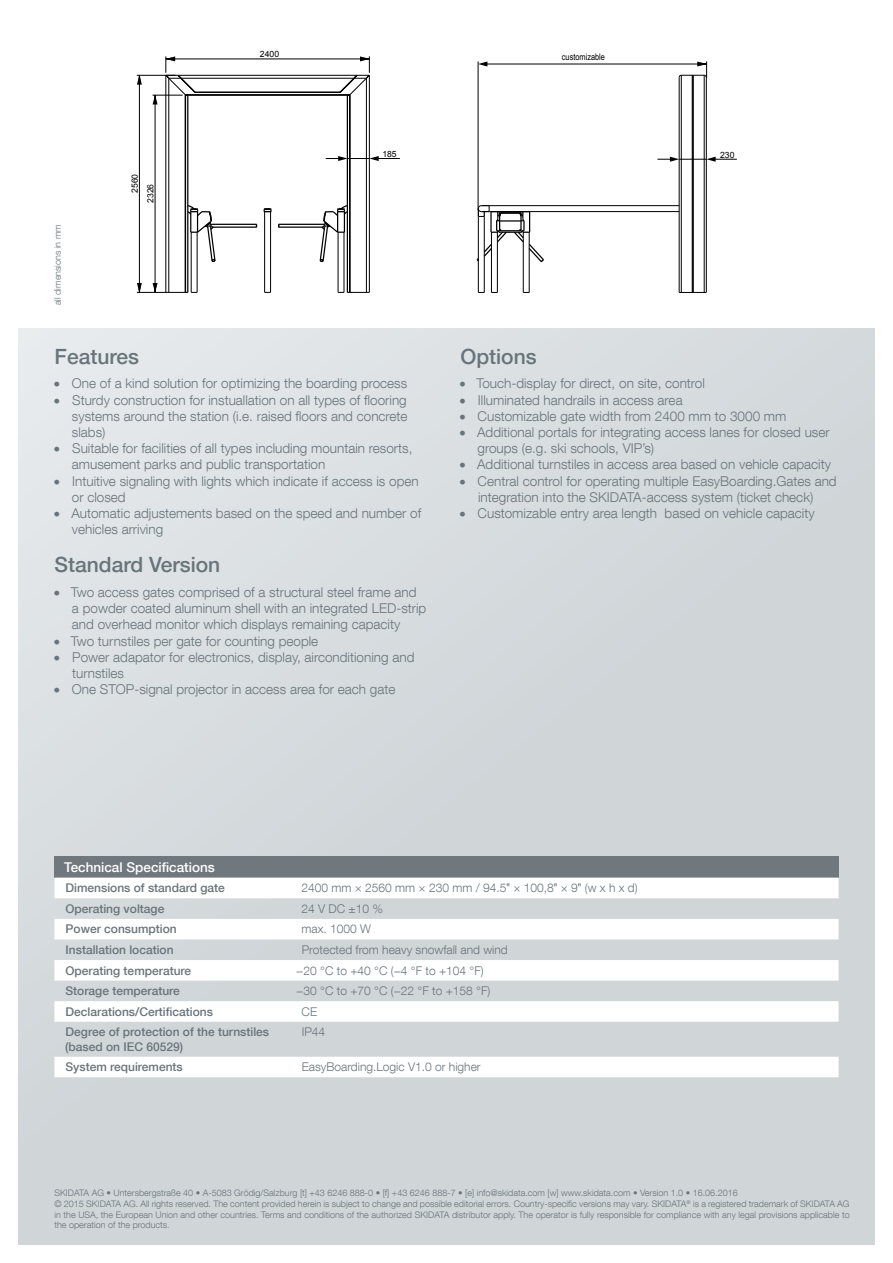
<style>
.page{position:relative;width:893px;height:1263px;background:#fff}
.page>*{position:absolute;margin:0;border:0;box-sizing:border-box;transform-origin:0 0}
.t1{font:500 21px "Helvetica Neue LT";color:#69747a}
.t2{font:300 13.5px/16.2px "Helvetica Neue LT Com";color:#69747a}
.t3{font:500 13.5px "Helvetica Neue LT Com";color:#fff}
.t4{font:500 12px/14.4px "Helvetica Neue LT Com";color:#69747a}
.t5{font:300 12px "Helvetica Neue LT Com";color:#69747a}
.t6{font:300 9px/10.8px "Helvetica Neue LT Com";color:#69747a}
.t7{font:9px "Arial Narrow";color:#000}
.t8{font:8.55px/15.6px "Arial";color:#000}
.s1{font-family:"Arial Narrow";font-weight:400}
</style>
<div class="page">
<div style="left:0;top:0;width:893px;height:1263px;background:linear-gradient(to right,#dce1e3,#cfd4d7)"></div>
<div style="left:0;top:0;width:893px;height:327px;background:#fff"></div>
<hr style="left:166px;top:75px;width:1px;height:217px;background:#000">
<hr style="left:169px;top:78px;width:1px;height:214px;background:#000">
<hr style="left:187px;top:95px;width:1px;height:197px;background:#000">
<hr style="left:191px;top:232px;width:1px;height:60px;background:#000">
<hr style="left:197px;top:232px;width:1px;height:60px;background:#000">
<hr style="left:213px;top:227px;width:43px;height:1px;background:#000">
<hr style="left:279px;top:227px;width:43px;height:1px;background:#000">
<hr style="left:211px;top:224px;width:45px;height:1px;background:#000">
<hr style="left:279px;top:224px;width:46px;height:1px;background:#000">
<hr style="left:264px;top:212px;width:1px;height:80px;background:#000">
<hr style="left:270px;top:212px;width:1px;height:80px;background:#000">
<hr style="left:338px;top:232px;width:1px;height:60px;background:#000">
<hr style="left:344px;top:232px;width:1px;height:60px;background:#000">
<hr style="left:347px;top:95px;width:1px;height:197px;background:#000">
<hr style="left:350px;top:95px;width:1px;height:197px;background:#000">
<hr style="left:186px;top:95px;width:164px;height:1px;background:#000">
<hr style="left:366px;top:78px;width:1px;height:214px;background:#000">
<hr style="left:369px;top:75px;width:1px;height:217px;background:#000">
<svg style="left:255px;top:223px;width:3px;height:5px"></svg>
<hr style="left:185px;top:94px;width:165px;height:1px;background:#000">
<hr style="left:195px;top:92px;width:145px;height:1px;background:#000">
<hr style="left:181px;top:78px;width:173px;height:1px;background:#000">
<hr style="left:178px;top:75px;width:179px;height:1px;background:#000">
<svg style="left:338px;top:292px;width:31px;height:1px"></svg>
<hr style="left:185px;top:95px;width:1px;height:197px;background:#000">
<hr style="left:349px;top:95px;width:1px;height:197px;background:#000">
<svg style="left:186px;top:204px;width:30px;height:59px"></svg>
<svg style="left:319px;top:204px;width:28px;height:59px"></svg>
<svg style="left:263px;top:208px;width:9px;height:5px"></svg>
<hr style="left:153px;top:95px;width:30px;height:1px;background:#000">
<hr style="left:137px;top:75px;width:39px;height:1px;background:#000">
<hr style="left:173px;top:59px;width:189px;height:1px;background:#000">
<svg style="left:165px;top:56px;width:32px;height:40px"></svg>
<svg style="left:338px;top:56px;width:32px;height:40px"></svg>
<hr style="left:139px;top:83px;width:1px;height:202px;background:#000">
<svg style="left:137px;top:75px;width:5px;height:10px"></svg>
<hr style="left:155px;top:103px;width:1px;height:182px;background:#000">
<svg style="left:153px;top:94px;width:5px;height:10px"></svg>
<svg style="left:137px;top:283px;width:60px;height:10px"></svg>
<svg style="left:326px;top:156px;width:74px;height:5px"></svg>
<svg style="left:679px;top:292px;width:27px;height:1px"></svg>
<hr style="left:478px;top:216px;width:1px;height:76px;background:#000">
<hr style="left:484px;top:216px;width:1px;height:76px;background:#000">
<hr style="left:491px;top:232px;width:1px;height:60px;background:#000">
<hr style="left:497px;top:232px;width:1px;height:60px;background:#000">
<hr style="left:523px;top:232px;width:1px;height:60px;background:#000">
<hr style="left:529px;top:232px;width:1px;height:60px;background:#000">
<hr style="left:489px;top:211px;width:190px;height:1px;background:#000">
<hr style="left:489px;top:205px;width:190px;height:1px;background:#000">
<hr style="left:679px;top:77px;width:1px;height:215px;background:#000">
<hr style="left:681px;top:75px;width:1px;height:217px;background:#000">
<hr style="left:692px;top:76px;width:1px;height:216px;background:#000">
<hr style="left:693px;top:75px;width:1px;height:217px;background:#000">
<hr style="left:704px;top:75px;width:1px;height:217px;background:#000">
<hr style="left:706px;top:77px;width:1px;height:215px;background:#000">
<svg style="left:476px;top:205px;width:69px;height:59px"></svg>
<svg style="left:657px;top:157px;width:80px;height:5px"></svg>
<hr style="left:478px;top:61px;width:1px;height:149px;background:#000">
<hr style="left:486px;top:64px;width:213px;height:1px;background:#000">
<svg style="left:478px;top:62px;width:9px;height:5px"></svg>
<svg style="left:678px;top:61px;width:29px;height:17px"></svg>
<div style="left:0;top:0;width:19px;height:1263px;background:#fff"></div>
<div style="left:0;top:1246px;width:893px;height:17px;background:#fff"></div>
<div style="left:876px;top:0;width:17px;height:1263px;background:#fff"></div>
<div style="left:54px;top:856px;width:784px;height:21px;background:#71787d"></div>
<svg style="left:54px;top:877px;width:784px;height:200px;fill:#d3d9dc"></svg>
<svg style="left:54px;top:919px;width:784px;height:20px"></svg>
<p class="t6" style="left:52px;top:305px;width:82px;rotate:-90deg">all dimensions in mm</p>
<p class="t8" style="left:127px;top:203px;width:31px;text-indent:10px;rotate:-90deg">2560<br>2326</p>
<p class="t8" style="left:260px;top:47px;width:21px">2400</p>
<p class="t7" style="left:562px;top:51px;width:45px">customizable</p>
<p class="t8" style="left:382px;top:146px;width:16px">185</p>
<p class="t8" style="left:720px;top:147px;width:16px">230</p>
<h1 class="t1" style="left:55px;top:344px;width:86px">Features</h1>
<p class="t2" style="left:54px;top:375px;width:355px">• One of a kind solution for optimizing the boarding process</p>
<p class="t2" style="left:72px;top:391px;width:337px;text-align:justify;text-indent:-18px">• Sturdy construction for instuallation on all types of flooring systems around the station (i.e. raised floors and concrete slabs)</p>
<p class="t2" style="left:72px;top:440px;width:342px;text-indent:-18px">• Suitable for facilities of all types including mountain resorts, amusement parks and public transportation</p>
<p class="t2" style="left:72px;top:472px;width:348px;text-indent:-18px">• Intuitive signaling with lights which indicate if access is open or closed</p>
<p class="t2" style="left:72px;top:505px;width:351px;text-indent:-18px">• Automatic adjustements based on the speed and number of vehicles arriving</p>
<h1 class="t1" style="left:55px;top:552px;width:167px">Standard Version</h1>
<p class="t2" style="left:72px;top:584px;width:356px;text-indent:-18px">• Two access gates comprised of a structural steel frame and a powder coated aluminum shell with an integrated LED-strip and overhead monitor which displays remaining capacity</p>
<p class="t2" style="left:54px;top:632px;width:266px">• Two turnstiles per gate for counting people</p>
<p class="t2" style="left:72px;top:648px;width:344px;text-indent:-18px">• Power adapator for electronics, display, airconditioning and turnstiles</p>
<p class="t2" style="left:54px;top:681px;width:343px">• One STOP-signal projector in access area for each gate</p>
<h1 class="t1" style="left:460px;top:344px;width:78px">Options</h1>
<p class="t2" style="left:459px;top:375px;width:247px">• Touch-display for direct, on site, control</p>
<p class="t2" style="left:459px;top:391px;width:225px">• Illuminated handrails in access area</p>
<p class="t2" style="left:459px;top:408px;width:328px">• Customizable gate width from 2400 mm to 3000 mm</p>
<p class="t2" style="left:478px;top:424px;width:354px;text-indent:-18px">• Additional portals for integrating access lanes for closed user groups (e.g. ski schools, VIP’s)</p>
<p class="t2" style="left:459px;top:456px;width:373px">• Additional turnstiles in access area based on vehicle capacity</p>
<p class="t2" style="left:459px;top:472px;width:379px;text-align:center">• Central control for operating multiple EasyBoarding.Gates and integration into the SKIDATA-access system (ticket check)</p>
<p class="t2" style="left:459px;top:505px;width:357px">• Customizable entry area length based on vehicle capacity</p>
<p class="t3" style="left:64px;top:859px;width:152px">Technical Specifications</p>
<p class="t4" style="left:66px;top:880px;width:161px">Dimensions of standard gate</p>
<p class="t5" style="left:301px;top:881px;width:338px">2400 mm × 2560 mm × 230 mm / 94.5<span class="s1">″</span> × 100,8<span class="s1">″</span> × 9<span class="s1">″</span> (w x h x d)</p>
<p class="t4" style="left:65px;top:901px;width:100px">Operating voltage</p>
<p class="t5" style="left:301px;top:901px;width:83px">24 V DC ±10 %</p>
<p class="t4" style="left:66px;top:922px;width:113px">Power consumption</p>
<p class="t5" style="left:301px;top:922px;width:71px">max. 1000 W</p>
<p class="t4" style="left:66px;top:942px;width:110px">Installation location</p>
<p class="t5" style="left:302px;top:942px;width:208px">Protected from heavy snowfall and wind</p>
<p class="t4" style="left:65px;top:963px;width:127px">Operating temperature</p>
<p class="t5" style="left:296px;top:963px;width:189px">−20 °C to +40 °C (−4 °F to +104 °F)</p>
<p class="t4" style="left:65px;top:983px;width:116px">Storage temperature</p>
<p class="t5" style="left:296px;top:983px;width:196px">−30 °C to +70 °C (−22 °F to +158 °F)</p>
<p class="t4" style="left:66px;top:1004px;width:149px">Declarations/Certifications</p>
<p class="t5" style="left:302px;top:1004px;width:17px">CE</p>
<p class="t4" style="left:65px;top:1025px;width:205px">Degree of protection of the turnstiles (based on IEC 60529)</p>
<p class="t5" style="left:302px;top:1025px;width:25px">IP44</p>
<p class="t4" style="left:65px;top:1060px;width:119px">System requirements</p>
<p class="t5" style="left:302px;top:1060px;width:180px">EasyBoarding.Logic V1.0 or higher</p>
<p class="t6" style="left:54px;top:1187px;width:797px">SKIDATA AG • Untersbergstraße 40 • A-5083 Grödig/Salzburg [t] +43 6246 888-0 • [f] +43 6246 888-7 • [e] info@skidata.com [w] www.skidata.com • Version 1.0 • 16.06.2016<br>© 2015 SKIDATA AG. All rights reserved. The content provided herein is subject to change and possible editorial errors. Country-specific versions may vary. SKIDATA<sup>®</sup> is a registered trademark of SKIDATA AG in the USA, the European Union and other countries. Terms and conditions of the authorized SKIDATA distributor apply. The operator is fully responsible for compliance with any legal provisions applicable to the operation of the products.</p>
</div>
